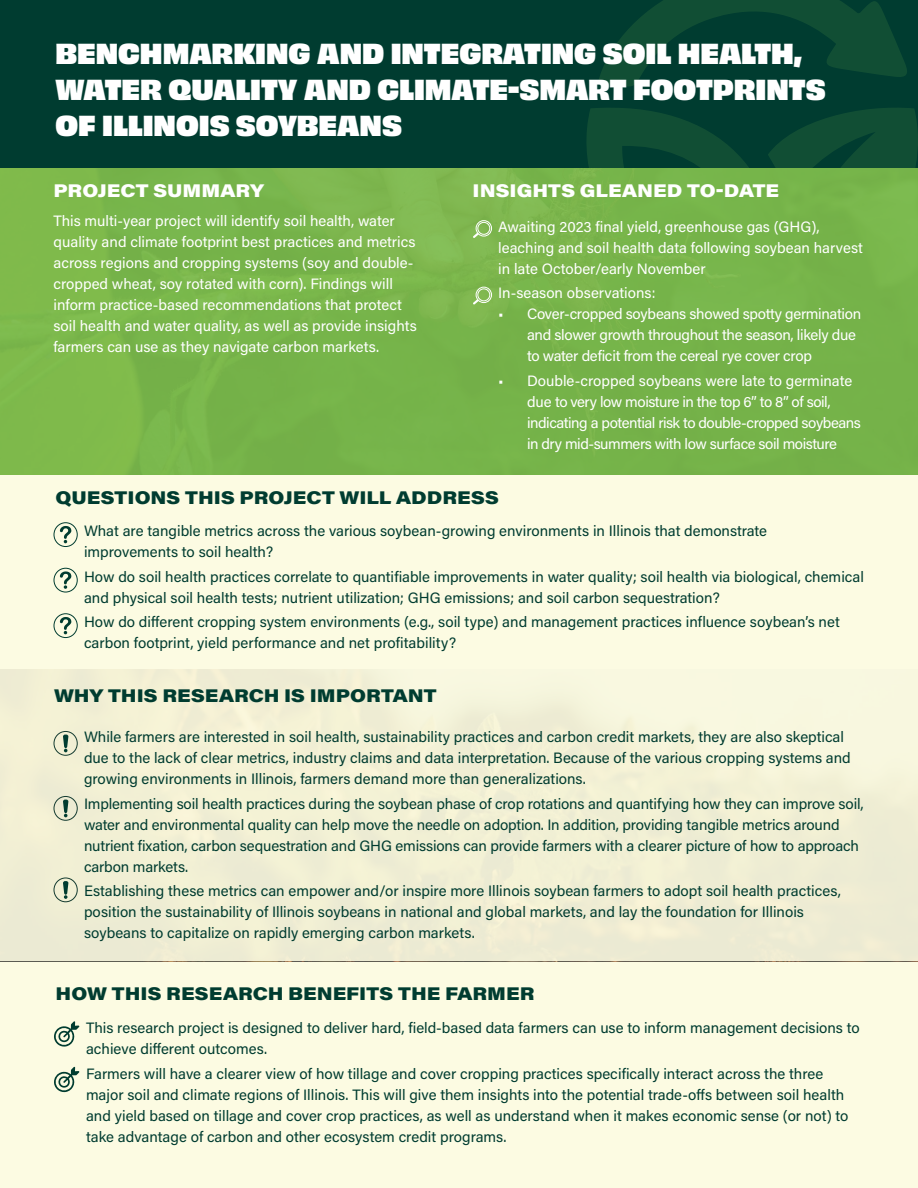
<style>
.page{position:relative;width:918px;height:1188px;background:#fff}
.page>*{position:absolute;margin:0;border:0;box-sizing:border-box;transform-origin:0 0}
.t1{font:27px/36px "Obviously Blck";color:#fff}
.t2{font:900 18px "Acumin Pro Wide";color:#003c30}
.t3{font:900 18px "Acumin Pro Wide";color:#fff}
.t4{font:15px/21px "Acumin Pro";color:#003c30}
.t5{font:15px/21px "Acumin Pro";letter-spacing:-.005em;color:#fff}
.t6{font:15px/21px "Acumin Pro";letter-spacing:-.03em;color:#fff}
</style>
<div class="page">
<div style="left:0;top:96px;width:918px;height:1092px;background:#fcfbe2"></div>
<div style="left:0;top:0;width:918px;height:170px;background:#003c30"></div>
<svg style="left:587px;top:108px;width:162px;height:60px;fill:#114e34"></svg>
<svg style="left:768px;top:108px;width:150px;height:60px"></svg>
<svg style="left:598px;top:0;width:309px;height:86px"></svg>
<div style="left:0;top:669px;width:918px;height:292px;background:#f2f0d4"></div>
<div style="left:0;top:168px;width:918px;height:306px;background:#76b44a"></div>
<svg style="left:54px;top:1021px;width:25px;height:26px"></svg>
<svg style="left:54px;top:1067px;width:25px;height:26px"></svg>
<div style="left:54px;top:731px;width:24px;height:25px;border:1px solid #143b30;border-radius:50%"></div>
<svg style="left:63px;top:735px;width:5px;height:17px"></svg>
<div style="left:54px;top:796px;width:24px;height:25px;border:1px solid #143b30;border-radius:50%"></div>
<svg style="left:63px;top:800px;width:5px;height:17px"></svg>
<div style="left:54px;top:878px;width:24px;height:24px;border:1px solid #143b30;border-radius:50%"></div>
<svg style="left:63px;top:881px;width:5px;height:18px"></svg>
<svg style="left:473px;top:220px;width:19px;height:18px"></svg>
<svg style="left:473px;top:287px;width:19px;height:18px"></svg>
<svg style="left:60px;top:526px;width:11px;height:17px"></svg>
<div style="left:54px;top:522px;width:24px;height:25px;border:1px solid #003c30;border-radius:50%"></div>
<svg style="left:60px;top:571px;width:11px;height:18px"></svg>
<div style="left:54px;top:568px;width:24px;height:24px;border:1px solid #003c30;border-radius:50%"></div>
<svg style="left:60px;top:617px;width:11px;height:17px"></svg>
<div style="left:54px;top:613px;width:24px;height:25px;border:1px solid #003c30;border-radius:50%"></div>
<h1 class="t1" style="left:56px;top:33px;width:772px">BENCHMARKING AND INTEGRATING SOIL HEALTH,<br>WATER QUALITY AND CLIMATE-SMART FOOTPRINTS<br>OF ILLINOIS SOYBEANS</h1>
<p class="t3" style="left:53px;top:177px;width:212px">PROJECT SUMMARY</p>
<p class="t5" style="left:53px;top:209px;width:365px">This multi-year project will identify soil health, water quality and climate footprint best practices and metrics across regions and cropping systems (soy and double&shy;cropped wheat, soy rotated with corn). Findings will inform practice-based recommendations that protect soil health and water quality, as well as provide insights farmers can use as they navigate carbon markets.</p>
<p class="t3" style="left:473px;top:177px;width:308px">INSIGHTS GLEANED TO-DATE</p>
<p class="t5" style="left:498px;top:216px;width:366px">Awaiting 2023 final yield, greenhouse gas (GHG), leaching and soil health data following soybean harvest in late October/early November</p>
<p class="t5" style="left:498px;top:282px;width:159px">In-season observations:</p>
<p class="t5" style="left:527px;top:303px;width:336px;text-indent:-29px">• Cover-cropped soybeans showed spotty germination and slower growth throughout the season, likely due to water deficit from the cereal rye cover crop</p>
<p class="t6" style="left:527px;top:370px;width:336px;text-indent:-29px">• Double-cropped soybeans were late to germinate due to very low moisture in the top 6” to 8” of soil, indicating a potential risk to double-cropped soybeans in dry mid-summers with low surface soil moisture</p>
<p class="t2" style="left:56px;top:484px;width:445px">QUESTIONS THIS PROJECT WILL ADDRESS</p>
<p class="t4" style="left:84px;top:520px;width:685px">What are tangible metrics across the various soybean-growing environments in Illinois that demonstrate improvements to soil health?</p>
<p class="t4" style="left:84px;top:566px;width:781px">How do soil health practices correlate to quantifiable improvements in water quality; soil health via biological, chemical and physical soil health tests; nutrient utilization; GHG emissions; and soil carbon sequestration?</p>
<p class="t4" style="left:84px;top:611px;width:757px">How do different cropping system environments (e.g., soil type) and management practices influence soybean’s net carbon footprint, yield performance and net profitability?</p>
<p class="t2" style="left:54px;top:682px;width:384px">WHY THIS RESEARCH IS IMPORTANT</p>
<p class="t4" style="left:84px;top:726px;width:768px">While farmers are interested in soil health, sustainability practices and carbon credit markets, they are also skeptical due to the lack of clear metrics, industry claims and data interpretation. Because of the various cropping systems and growing environments in Illinois, farmers demand more than generalizations.</p>
<p class="t4" style="left:84px;top:792px;width:781px">Implementing soil health practices during the soybean phase of crop rotations and quantifying how they can improve soil, water and environmental quality can help move the needle on adoption. In addition, providing tangible metrics around nutrient fixation, carbon sequestration and GHG emissions can provide farmers with a clearer picture of how to approach carbon markets.</p>
<p class="t4" style="left:84px;top:880px;width:758px">Establishing these metrics can empower and/or inspire more Illinois soybean farmers to adopt soil health practices, position the sustainability of Illinois soybeans in national and global markets, and lay the foundation for Illinois soybeans to capitalize on rapidly emerging carbon markets.</p>
<p class="t2" style="left:56px;top:981px;width:480px">HOW THIS RESEARCH BENEFITS THE FARMER</p>
<p class="t4" style="left:86px;top:1017px;width:775px">This research project is designed to deliver hard, field-based data farmers can use to inform management decisions to achieve different outcomes.</p>
<p class="t4" style="left:86px;top:1062px;width:764px">Farmers will have a clearer view of how tillage and cover cropping practices specifically interact across the three major soil and climate regions of Illinois. This will give them insights into the potential trade-offs between soil health and yield based on tillage and cover crop practices, as well as understand when it makes economic sense (or not) to take advantage of carbon and other ecosystem credit programs.</p>
</div>
